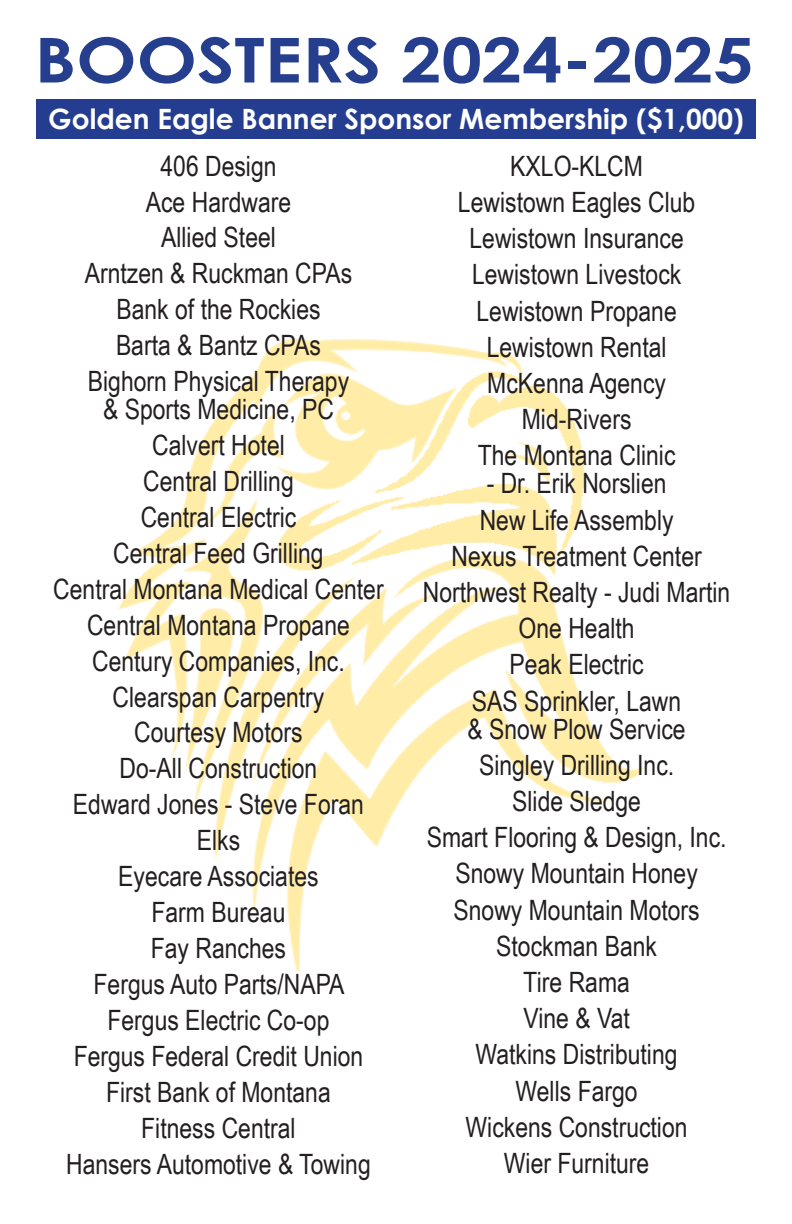
<style>
.page{position:relative;width:792px;height:1224px;background:#fff}
.page>*{position:absolute;margin:0;border:0;box-sizing:border-box;transform-origin:0 0}
.t1{font:700 62px "Century Gothic";color:#253f8e;scale:1.16 1}
.t2{font:28px/36px "Arial Narrow";color:#231f20;text-align:center}
.t3{font:700 28px "Century Gothic";color:#fff}
</style>
<div class="page">
<img style="left:118px;top:339px;width:526px;height:632px">
<div style="left:36px;top:99px;width:720px;height:39px;background:#243d91"></div>
<h1 class="t1" style="left:35px;top:13px;width:622px">BOOSTERS 2024-2025</h1>
<p class="t3" style="left:48px;top:98px;width:697px">Golden Eagle Banner Sponsor Membership ($1,000)</p>
<p class="t2" style="left:85px;top:147px;width:269px">406 Design<br>Ace Hardware<br>Allied Steel<br>Arntzen &amp; Ruckman CPAs<br>Bank of the Rockies<br>Barta &amp; Bantz CPAs<br>Bighorn Physical Therapy</p>
<p class="t2" style="left:53px;top:390px;width:332px">&amp; Sports Medicine, PC<br>Calvert Hotel<br>Central Drilling<br>Central Electric<br>Central Feed Grilling<br>Central Montana Medical Center<br>Central Montana Propane<br>Century Companies, Inc.<br>Clearspan Carpentry<br>Courtesy Motors<br>Do-All Construction<br>Edward Jones - Steve Foran<br>Elks<br>Eyecare Associates<br>Farm Bureau<br>Fay Ranches<br>Fergus Auto Parts/NAPA<br>Fergus Electric Co-op<br>Fergus Federal Credit Union<br>First Bank of Montana<br>Fitness Central<br>Hansers Automotive &amp; Towing</p>
<p class="t2" style="left:458px;top:147px;width:239px">KXLO-KLCM<br>Lewistown Eagles Club<br>Lewistown Insurance<br>Lewistown Livestock<br>Lewistown Propane<br>Lewistown Rental<br>McKenna Agency<br>Mid-Rivers<br>The Montana Clinic</p>
<p class="t2" style="left:423px;top:464px;width:309px">- Dr. Erik Norslien<br>New Life Assembly<br>Nexus Treatment Center<br>Northwest Realty - Judi Martin<br>One Health<br>Peak Electric<br>SAS Sprinkler, Lawn</p>
<p class="t2" style="left:427px;top:710px;width:301px">&amp; Snow Plow Service<br>Singley Drilling Inc.<br>Slide Sledge<br>Smart Flooring &amp; Design, Inc.<br>Snowy Mountain Honey<br>Snowy Mountain Motors<br>Stockman Bank<br>Tire Rama<br>Vine &amp; Vat<br>Watkins Distributing<br>Wells Fargo<br>Wickens Construction<br>Wier Furniture</p>
</div>
